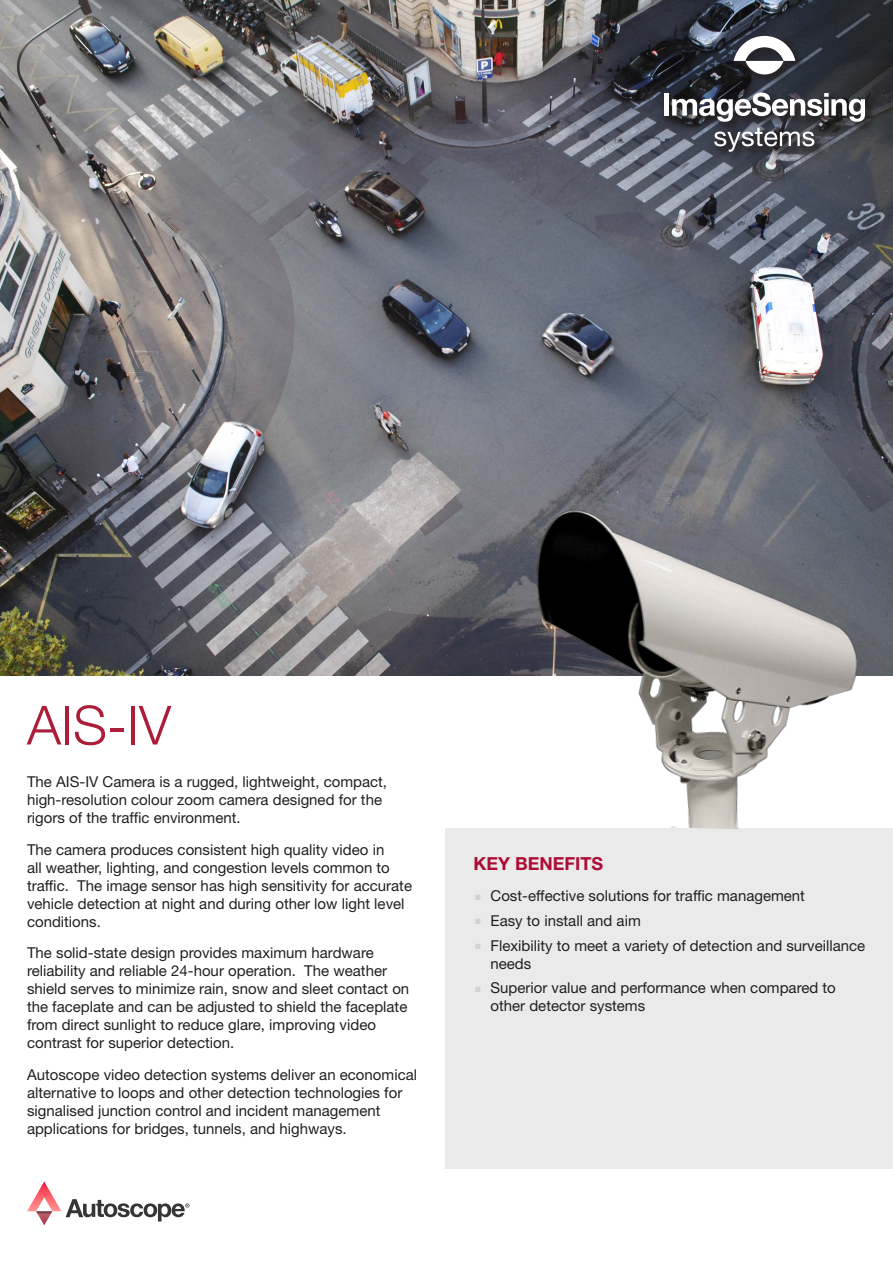
<style>
.page{position:relative;width:893px;height:1263px;background:#fff}
.page>*{position:absolute;margin:0;border:0;box-sizing:border-box;transform-origin:0 0}
.t1{font:300 54px "Helvetica Neue LT";color:#ab1d38}
.Red_Subheads{font:700 18px "Helvetica Neue LT Std";color:#ad0d35}
.Paragraph{font:15px/18px "Helvetica Neue LT Std";color:#231f20}
</style>
<div class="page">
<div style="left:446px;top:828px;width:447px;height:340px;background:#eaeaeb"></div>
<img style="left:0;top:0;width:893px;height:675px">
<svg style="left:27px;top:1181px;width:163px;height:44px"></svg>
<div style="left:662px;top:34px;width:215px;height:129px;background:#231f20;opacity:.75"></div>
<div style="left:664px;top:93px;width:5px;height:23px;background:#fff"></div>
<svg style="left:672px;top:93px;width:193px;height:29px"></svg>
<svg style="left:714px;top:128px;width:100px;height:24px"></svg>
<svg style="left:734px;top:36px;width:61px;height:38px"></svg>
<img style="left:518px;top:503px;width:352px;height:326px">
<p class="t1" style="left:27px;top:692px;width:146px">AIS-IV</p>
<p class="Paragraph" style="left:27px;top:772px;width:362px">The AIS-IV Camera is a rugged, lightweight, compact, high-resolution colour zoom camera designed for the rigors of the traffic environment.</p>
<p class="Paragraph" style="left:27px;top:840px;width:387px">The camera produces consistent high quality video in<br>all weather, lighting, and congestion levels common to traffic. The image sensor has high sensitivity for accurate vehicle detection at night and during other low light level conditions.</p>
<p class="Paragraph" style="left:27px;top:943px;width:384px">The solid-state design provides maximum hardware reliability and reliable 24-hour operation. The weather shield serves to minimize rain, snow and sleet contact on the faceplate and can be adjusted to shield the faceplate from direct sunlight to reduce glare, improving video contrast for superior detection.</p>
<p class="Paragraph" style="left:27px;top:1065px;width:392px">Autoscope video detection systems deliver an economical alternative to loops and other detection technologies for signalised junction control and incident management applications for bridges, tunnels, and highways.</p>
<p class="Red_Subheads" style="left:473px;top:852px;width:131px">KEY BENEFITS</p>
<p class="Paragraph" style="left:490px;top:886px;width:316px">Cost-effective solutions for traffic management</p>
<p class="Paragraph" style="left:490px;top:911px;width:152px">Easy to install and aim</p>
<p class="Paragraph" style="left:490px;top:936px;width:376px">Flexibility to meet a variety of detection and surveillance needs</p>
<p class="Paragraph" style="left:490px;top:979px;width:347px">Superior value and performance when compared to other detector systems</p>
</div>
